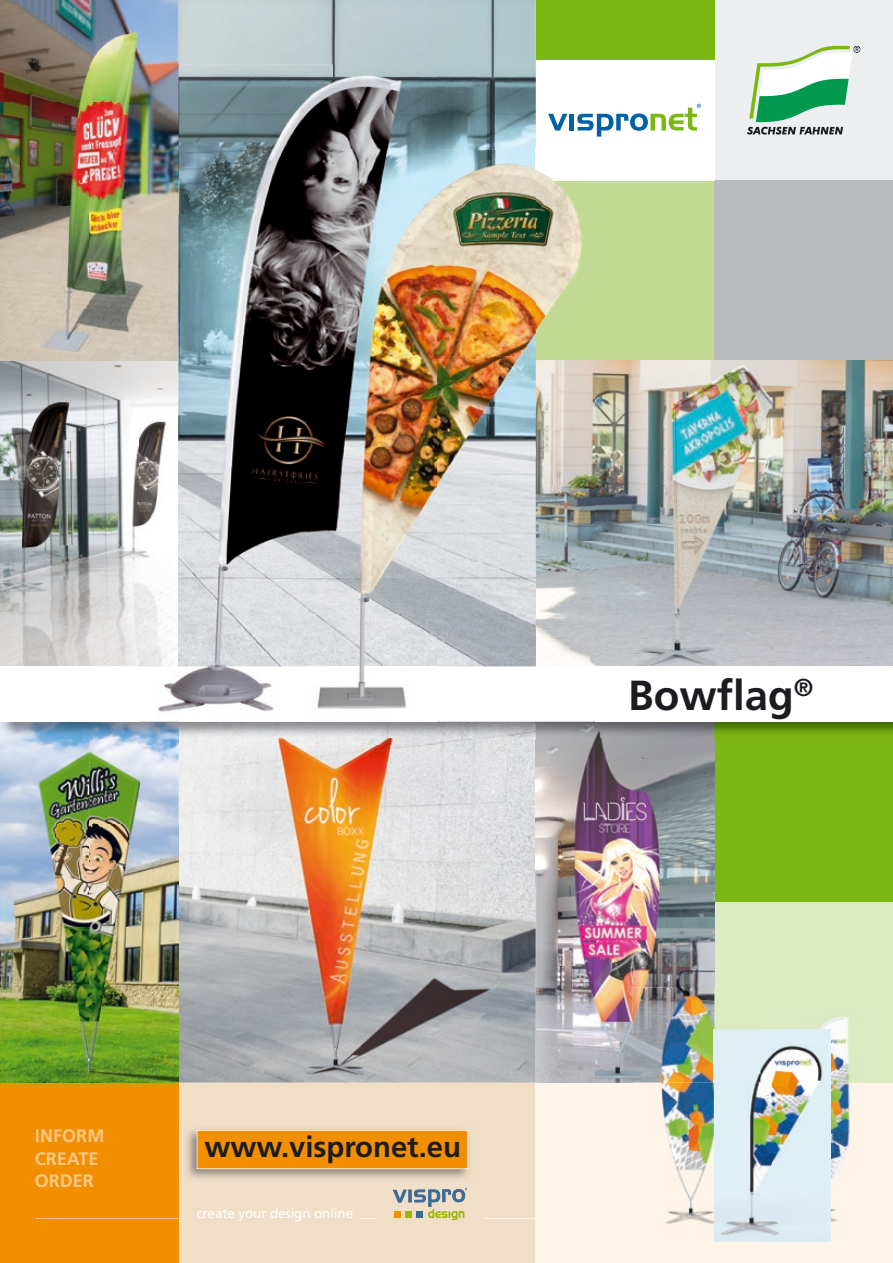
<style>
.page{position:relative;width:893px;height:1263px;background:#fff}
.page>*{position:absolute;margin:0;border:0;box-sizing:border-box;transform-origin:0 0}
.t1{font:700 42px "Frutiger LT Com";color:#1b1c20}
.t2{font:700 29.25px "Frutiger LT Com";color:#1b1c20}
.t3{font:700 18px/22.5px "Frutiger LT Com";color:#f9c886}
.t4{font:13.5px "Frutiger LT Com";letter-spacing:-.01em;color:#fff}
</style>
<div class="page">
<div style="left:179px;top:1082px;width:357px;height:181px;background:#f0dec7"></div>
<svg style="left:393px;top:1189px;width:14px;height:13px"></svg>
<svg style="left:408px;top:1189px;width:4px;height:13px"></svg>
<svg style="left:414px;top:1188px;width:53px;height:32px;background:#babda7"></svg>
<div style="left:416px;top:1211px;width:6px;height:7px;background:#406b93"></div>
<div style="left:405px;top:1211px;width:6px;height:7px;background:#9fb500"></div>
<div style="left:394px;top:1211px;width:7px;height:7px;background:#f18e00"></div>
<div style="left:0;top:1082px;width:179px;height:181px;background:#f28f00"></div>
<div style="left:536px;top:180px;width:178px;height:181px;background:#c3db95"></div>
<div style="left:714px;top:180px;width:179px;height:181px;background:#b9babd"></div>
<div style="left:536px;top:1082px;width:357px;height:181px;background:#fef5ea"></div>
<div style="left:714px;top:902px;width:179px;height:180px;background:#ddebc3"></div>
<div style="left:714px;top:722px;width:179px;height:180px;background:#7db714"></div>
<img style="left:595px;top:361px;width:298px;height:203px">
<img style="left:714px;top:564px;width:179px;height:102px">
<img style="left:595px;top:541px;width:119px;height:125px">
<img style="left:0;top:103px;width:139px;height:563px">
<img style="left:0;top:0;width:179px;height:103px">
<img style="left:179px;top:738px;width:357px;height:344px">
<img style="left:0;top:738px;width:89px;height:293px">
<img style="left:89px;top:738px;width:90px;height:293px">
<img style="left:0;top:1031px;width:179px;height:51px">
<img style="left:0;top:1082px;width:179px;height:1px">
<img style="left:536px;top:738px;width:134px;height:295px">
<img style="left:670px;top:738px;width:44px;height:249px">
<img style="left:536px;top:1033px;width:96px;height:49px">
<img style="left:179px;top:0;width:357px;height:150px">
<img style="left:632px;top:1082px;width:82px;height:142px">
<img style="left:714px;top:988px;width:1px;height:41px">
<img style="left:632px;top:987px;width:82px;height:95px">
<img style="left:819px;top:1016px;width:51px;height:226px">
<img style="left:714px;top:1029px;width:116px;height:213px">
<img style="left:714px;top:1029px;width:1px;height:53px">
<div style="left:536px;top:0;width:178px;height:60px;background:#7db714"></div>
<svg style="left:747px;top:46px;width:113px;height:89px"></svg>
<svg style="left:548px;top:114px;width:19px;height:17px"></svg>
<div style="left:569px;top:114px;width:5px;height:17px;background:#0061a5"></div>
<svg style="left:577px;top:104px;width:124px;height:33px"></svg>
<img style="left:185px;top:1126px;width:287px;height:55px">
<div style="left:197px;top:1130px;width:271px;height:39px;background:#f28f00"></div>
<img style="left:0;top:722px;width:893px;height:16px">
<img style="left:436px;top:150px;width:159px;height:572px">
<img style="left:536px;top:722px;width:59px;height:2px">
<img style="left:139px;top:65px;width:40px;height:601px">
<img style="left:179px;top:65px;width:154px;height:150px">
<img style="left:333px;top:65px;width:103px;height:85px">
<img style="left:179px;top:215px;width:129px;height:451px">
<img style="left:139px;top:738px;width:297px;height:6px">
<img style="left:139px;top:666px;width:168px;height:56px">
<img style="left:308px;top:150px;width:128px;height:574px">
<hr style="left:484px;top:1218px;width:52px;height:1px;background:#f9f0e6">
<hr style="left:36px;top:1218px;width:143px;height:1px;background:#f9c886">
<svg style="left:359px;top:1218px;width:18px;height:1px"></svg>
<h3 class="t3" style="left:35px;top:1125px;width:71px">INFORM<br>CREATE<br>ORDER</h3>
<h2 class="t2" style="left:205px;top:1130px;width:258px">www.vispronet.eu</h2>
<p class="t4" style="left:197px;top:1206px;width:158px">create your design online</p>
<h1 class="t1" style="left:628px;top:670px;width:187px">Bowflag<sup>®</sup></h1>
</div>
